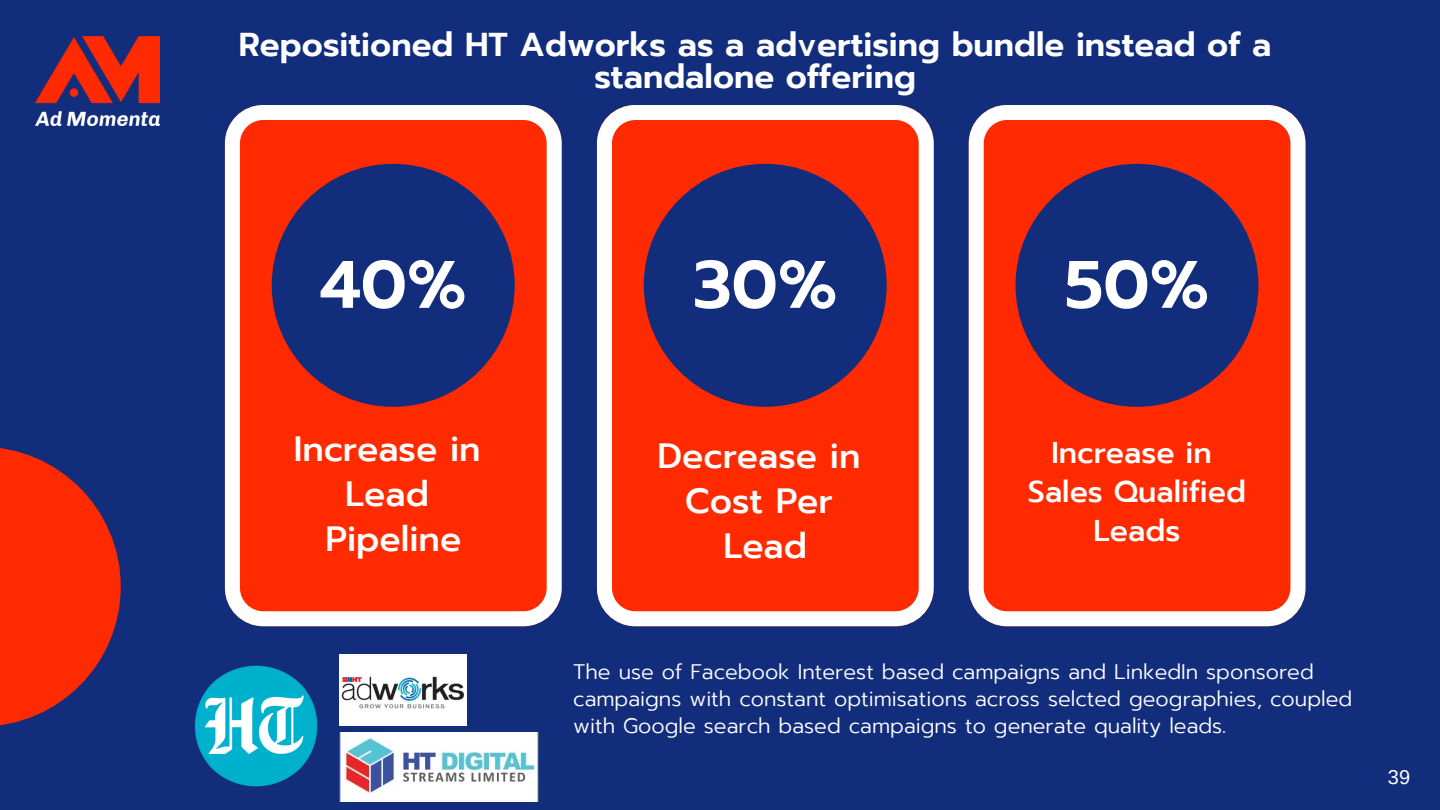
<style>
.page{position:relative;width:1440px;height:810px;background:#132d7d}
.page>*{position:absolute;margin:0;border:0;box-sizing:border-box;transform-origin:0 0}
.t1{font:600 67px "Prompt";color:#fff}
.t2{font:500 35px/45px "Prompt";color:#fff;text-align:center}
.t3{font:600 33px/32.2px "Prompt";color:#fff;text-align:center}
.t4{font:500 30px/39px "Prompt";color:#fff;text-align:center}
.t5{font:300 21px/27px "Prompt";color:#fff}
.t6{font:20px "Arimo";color:#fff}
</style>
<div class="page">
<svg style="left:0;top:448px;width:121px;height:278px"></svg>
<svg style="left:225px;top:105px;width:337px;height:521px;background:#fc5130"></svg>
<svg style="left:597px;top:105px;width:337px;height:521px;background:#fc5130"></svg>
<svg style="left:969px;top:105px;width:336px;height:521px;background:#fc5130"></svg>
<div style="left:272px;top:164px;width:243px;height:243px;background:#132d7d;border-radius:50%"></div>
<div style="left:644px;top:164px;width:243px;height:243px;background:#132d7d;border-radius:50%"></div>
<div style="left:1016px;top:164px;width:243px;height:243px;background:#132d7d;border-radius:50%"></div>
<img style="left:194px;top:663px;width:146px;height:125px">
<img style="left:340px;top:655px;width:126px;height:71px">
<img style="left:340px;top:733px;width:198px;height:69px">
<img style="left:36px;top:36px;width:124px;height:89px">
<h3 class="t3" style="left:239px;top:28px;width:1034px">Repositioned HT Adworks as a advertising bundle instead of a standalone offering</h3>
<h1 class="t1" style="left:320px;top:235px;width:148px">40%</h1>
<h1 class="t1" style="left:693px;top:235px;width:146px">30%</h1>
<h1 class="t1" style="left:1065px;top:235px;width:146px">50%</h1>
<h2 class="t2" style="left:294px;top:427px;width:188px">Increase in<br>Lead<br>Pipeline</h2>
<h2 class="t2" style="left:658px;top:434px;width:204px">Decrease in<br>Cost Per<br>Lead</h2>
<h3 class="t4" style="left:1028px;top:434px;width:220px">Increase in<br>Sales Qualified<br>Leads</h3>
<p class="t5" style="left:573px;top:658px;width:780px">The use of Facebook Interest based campaigns and LinkedIn sponsored campaigns with constant optimisations across selcted geographies, coupled with Google search based campaigns to generate quality leads.</p>
<p class="t6" style="left:1388px;top:766px;width:24px">39</p>
</div>
